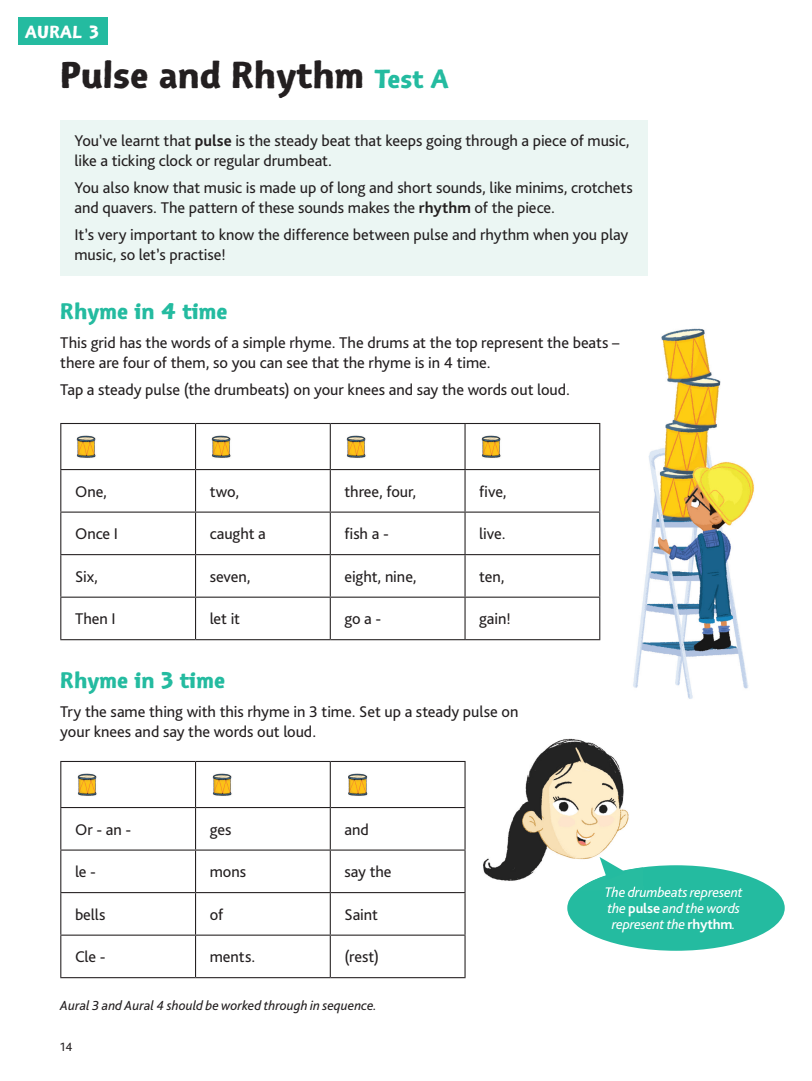
<style>
.page{position:relative;width:812px;height:1081px;background:#fff}
.page>*{position:absolute;margin:0;border:0;box-sizing:border-box;transform-origin:0 0}
.t1{font:700 37.5px "Nazhdak";color:#231f20}
.t2{font:700 22.5px "Nazhdak";color:#24bba0}
.t3{font:700 17.5px "Nazhdak";letter-spacing:.01em;color:#fff}
.t4{font:16.25px/20px "Bliss Pro";letter-spacing:-.005em;color:#231f20}
.t5{font:italic 14.38px/16.2px "Bliss Pro";letter-spacing:-.01em;color:#fff;text-align:center}
.t6{font:italic 13.75px "Bliss Pro";color:#231f20}
.t7{font:12.5px "Bliss Pro";color:#231f20}
.s1{font-size:26.25px;color:#24bba0}
.s2{font-weight:700}
.s3{font-weight:700;font-style:normal}
</style>
<div class="page">
<div style="left:567px;top:865px;width:217px;height:86px;background:#24bba0;border-radius:50%"></div>
<img style="left:633px;top:328px;width:122px;height:371px">
<div style="left:18px;top:18px;width:89px;height:27px;background:#24bba0"></div>
<hr style="left:60px;top:423px;width:135px;height:1px;background:#231f20">
<hr style="left:60px;top:424px;width:1px;height:45px;background:#231f20">
<hr style="left:195px;top:423px;width:135px;height:1px;background:#231f20">
<hr style="left:195px;top:424px;width:1px;height:45px;background:#231f20">
<hr style="left:330px;top:423px;width:135px;height:1px;background:#231f20">
<hr style="left:330px;top:424px;width:1px;height:45px;background:#231f20">
<hr style="left:465px;top:423px;width:135px;height:1px;background:#231f20">
<hr style="left:464px;top:424px;width:1px;height:45px;background:#231f20">
<hr style="left:599px;top:424px;width:1px;height:45px;background:#231f20">
<hr style="left:60px;top:469px;width:135px;height:1px;background:#231f20">
<hr style="left:60px;top:470px;width:1px;height:41px;background:#231f20">
<hr style="left:195px;top:469px;width:135px;height:1px;background:#231f20">
<hr style="left:195px;top:470px;width:1px;height:41px;background:#231f20">
<hr style="left:330px;top:469px;width:135px;height:1px;background:#231f20">
<hr style="left:330px;top:470px;width:1px;height:41px;background:#231f20">
<hr style="left:465px;top:469px;width:135px;height:1px;background:#231f20">
<hr style="left:464px;top:470px;width:1px;height:41px;background:#231f20">
<hr style="left:599px;top:470px;width:1px;height:41px;background:#231f20">
<hr style="left:60px;top:511px;width:135px;height:2px;background:#231f20">
<hr style="left:60px;top:513px;width:1px;height:41px;background:#231f20">
<hr style="left:195px;top:511px;width:135px;height:2px;background:#231f20">
<hr style="left:195px;top:513px;width:1px;height:41px;background:#231f20">
<hr style="left:330px;top:511px;width:135px;height:2px;background:#231f20">
<hr style="left:330px;top:513px;width:1px;height:41px;background:#231f20">
<hr style="left:465px;top:511px;width:135px;height:2px;background:#231f20">
<hr style="left:464px;top:513px;width:1px;height:41px;background:#231f20">
<hr style="left:599px;top:513px;width:1px;height:41px;background:#231f20">
<hr style="left:60px;top:554px;width:135px;height:1px;background:#231f20">
<hr style="left:60px;top:555px;width:1px;height:41px;background:#231f20">
<hr style="left:195px;top:554px;width:135px;height:1px;background:#231f20">
<hr style="left:195px;top:555px;width:1px;height:41px;background:#231f20">
<hr style="left:330px;top:554px;width:135px;height:1px;background:#231f20">
<hr style="left:330px;top:555px;width:1px;height:41px;background:#231f20">
<hr style="left:465px;top:554px;width:135px;height:1px;background:#231f20">
<hr style="left:464px;top:555px;width:1px;height:41px;background:#231f20">
<hr style="left:599px;top:555px;width:1px;height:41px;background:#231f20">
<hr style="left:60px;top:596px;width:135px;height:2px;background:#231f20">
<hr style="left:60px;top:598px;width:1px;height:41px;background:#231f20">
<hr style="left:195px;top:596px;width:135px;height:2px;background:#231f20">
<hr style="left:195px;top:598px;width:1px;height:41px;background:#231f20">
<hr style="left:330px;top:596px;width:135px;height:2px;background:#231f20">
<hr style="left:330px;top:598px;width:1px;height:41px;background:#231f20">
<hr style="left:465px;top:596px;width:135px;height:2px;background:#231f20">
<hr style="left:464px;top:598px;width:1px;height:41px;background:#231f20">
<hr style="left:599px;top:598px;width:1px;height:41px;background:#231f20">
<hr style="left:60px;top:639px;width:135px;height:1px;background:#231f20">
<hr style="left:195px;top:639px;width:135px;height:1px;background:#231f20">
<hr style="left:330px;top:639px;width:135px;height:1px;background:#231f20">
<hr style="left:465px;top:639px;width:135px;height:1px;background:#231f20">
<hr style="left:60px;top:761px;width:135px;height:1px;background:#231f20">
<hr style="left:60px;top:762px;width:1px;height:45px;background:#231f20">
<hr style="left:195px;top:761px;width:135px;height:1px;background:#231f20">
<hr style="left:195px;top:762px;width:1px;height:45px;background:#231f20">
<hr style="left:330px;top:761px;width:135px;height:1px;background:#231f20">
<hr style="left:330px;top:762px;width:1px;height:45px;background:#231f20">
<hr style="left:464px;top:762px;width:1px;height:45px;background:#231f20">
<hr style="left:60px;top:807px;width:135px;height:1px;background:#231f20">
<hr style="left:60px;top:808px;width:1px;height:41px;background:#231f20">
<hr style="left:195px;top:807px;width:135px;height:1px;background:#231f20">
<hr style="left:195px;top:808px;width:1px;height:41px;background:#231f20">
<hr style="left:330px;top:807px;width:135px;height:1px;background:#231f20">
<hr style="left:330px;top:808px;width:1px;height:41px;background:#231f20">
<hr style="left:464px;top:808px;width:1px;height:41px;background:#231f20">
<hr style="left:60px;top:849px;width:135px;height:1px;background:#231f20">
<hr style="left:60px;top:850px;width:1px;height:42px;background:#231f20">
<hr style="left:195px;top:849px;width:135px;height:1px;background:#231f20">
<hr style="left:195px;top:850px;width:1px;height:42px;background:#231f20">
<hr style="left:330px;top:849px;width:135px;height:1px;background:#231f20">
<hr style="left:330px;top:850px;width:1px;height:42px;background:#231f20">
<hr style="left:464px;top:850px;width:1px;height:42px;background:#231f20">
<hr style="left:60px;top:892px;width:135px;height:1px;background:#231f20">
<hr style="left:60px;top:893px;width:1px;height:41px;background:#231f20">
<hr style="left:195px;top:892px;width:135px;height:1px;background:#231f20">
<hr style="left:195px;top:893px;width:1px;height:41px;background:#231f20">
<hr style="left:330px;top:892px;width:135px;height:1px;background:#231f20">
<hr style="left:330px;top:893px;width:1px;height:41px;background:#231f20">
<hr style="left:464px;top:893px;width:1px;height:41px;background:#231f20">
<hr style="left:60px;top:934px;width:135px;height:1px;background:#231f20">
<hr style="left:60px;top:935px;width:1px;height:42px;background:#231f20">
<hr style="left:195px;top:934px;width:135px;height:1px;background:#231f20">
<hr style="left:195px;top:935px;width:1px;height:42px;background:#231f20">
<hr style="left:330px;top:934px;width:135px;height:1px;background:#231f20">
<hr style="left:330px;top:935px;width:1px;height:42px;background:#231f20">
<hr style="left:464px;top:935px;width:1px;height:42px;background:#231f20">
<hr style="left:60px;top:977px;width:135px;height:1px;background:#231f20">
<hr style="left:195px;top:977px;width:135px;height:1px;background:#231f20">
<hr style="left:330px;top:977px;width:135px;height:1px;background:#231f20">
<img style="left:76px;top:435px;width:20px;height:23px">
<img style="left:77px;top:773px;width:20px;height:23px">
<img style="left:211px;top:435px;width:20px;height:23px">
<img style="left:212px;top:773px;width:20px;height:23px">
<img style="left:346px;top:435px;width:20px;height:23px">
<img style="left:348px;top:773px;width:20px;height:23px">
<img style="left:481px;top:435px;width:20px;height:23px">
<div style="left:60px;top:120px;width:587px;height:156px;background:#ebf6f3"></div>
<img style="left:483px;top:738px;width:146px;height:143px">
<img style="left:576px;top:867px;width:67px;height:23px">
<img style="left:605px;top:886px;width:38px;height:4px">
<svg style="left:599px;top:857px;width:27px;height:22px"></svg>
<p class="t3" style="left:25px;top:20px;width:76px">AURAL 3</p>
<h1 class="t1" style="left:60px;top:50px;width:390px">Pulse and Rhythm <span class="s1">Test A</span></h1>
<p class="t4" style="left:74px;top:130px;width:556px">You’ve learnt that <span class="s2">pulse</span> is the steady beat that keeps going through a piece of music, like a ticking clock or regular drumbeat.</p>
<p class="t4" style="left:74px;top:177px;width:559px">You also know that music is made up of long and short sounds, like minims, crotchets and quavers. The pattern of these sounds makes the <span class="s2">rhythm</span> of the piece.</p>
<p class="t4" style="left:74px;top:225px;width:555px">It’s very important to know the difference between pulse and rhythm when you play music, so let’s practise!</p>
<h2 class="t2" style="left:60px;top:296px;width:169px">Rhyme in 4 time</h2>
<p class="t4" style="left:60px;top:332px;width:560px">This grid has the words of a simple rhyme. The drums at the top represent the beats – there are four of them, so you can see that the rhyme is in 4 time.</p>
<p class="t4" style="left:60px;top:379px;width:511px">Tap a steady pulse (the drumbeats) on your knees and say the words out loud.</p>
<p class="t4" style="left:75px;top:481px;width:34px">One,</p>
<p class="t4" style="left:210px;top:481px;width:31px">two,</p>
<p class="t4" style="left:344px;top:481px;width:73px">three, four,</p>
<p class="t4" style="left:479px;top:481px;width:29px">five,</p>
<p class="t4" style="left:75px;top:523px;width:45px">Once I</p>
<p class="t4" style="left:210px;top:523px;width:58px">caught a</p>
<p class="t4" style="left:344px;top:523px;width:46px">fish a -</p>
<p class="t4" style="left:479px;top:523px;width:28px">live.</p>
<p class="t4" style="left:75px;top:566px;width:25px">Six,</p>
<p class="t4" style="left:210px;top:566px;width:42px">seven,</p>
<p class="t4" style="left:344px;top:566px;width:74px">eight, nine,</p>
<p class="t4" style="left:479px;top:566px;width:27px">ten,</p>
<p class="t4" style="left:75px;top:608px;width:42px">Then I</p>
<p class="t4" style="left:210px;top:608px;width:32px">let it</p>
<p class="t4" style="left:344px;top:608px;width:38px">go a -</p>
<p class="t4" style="left:479px;top:608px;width:33px">gain!</p>
<h2 class="t2" style="left:60px;top:665px;width:166px">Rhyme in 3 time</h2>
<p class="t4" style="left:60px;top:701px;width:459px">Try the same thing with this rhyme in 3 time. Set up a steady pulse on your knees and say the words out loud.</p>
<p class="t4" style="left:75px;top:819px;width:58px">Or - an -</p>
<p class="t4" style="left:210px;top:819px;width:23px">ges</p>
<p class="t4" style="left:344px;top:819px;width:26px">and</p>
<p class="t4" style="left:75px;top:861px;width:23px">le -</p>
<p class="t4" style="left:210px;top:861px;width:38px">mons</p>
<p class="t4" style="left:344px;top:861px;width:49px">say the</p>
<p class="t4" style="left:75px;top:904px;width:32px">bells</p>
<p class="t4" style="left:210px;top:904px;width:15px">of</p>
<p class="t4" style="left:344px;top:904px;width:35px">Saint</p>
<p class="t4" style="left:75px;top:946px;width:32px">Cle -</p>
<p class="t4" style="left:210px;top:946px;width:47px">ments.</p>
<p class="t4" style="left:344px;top:946px;width:36px">(rest)</p>
<p class="t6" style="left:60px;top:997px;width:318px">Aural 3 and Aural 4 should be worked through in sequence.</p>
<p class="t7" style="left:60px;top:1039px;width:14px">14</p>
<p class="t5" style="left:604px;top:883px;width:139px">The drumbeats represent the <span class="s3">pulse</span> and the words represent the <span class="s3">rhythm</span>.</p>
</div>
